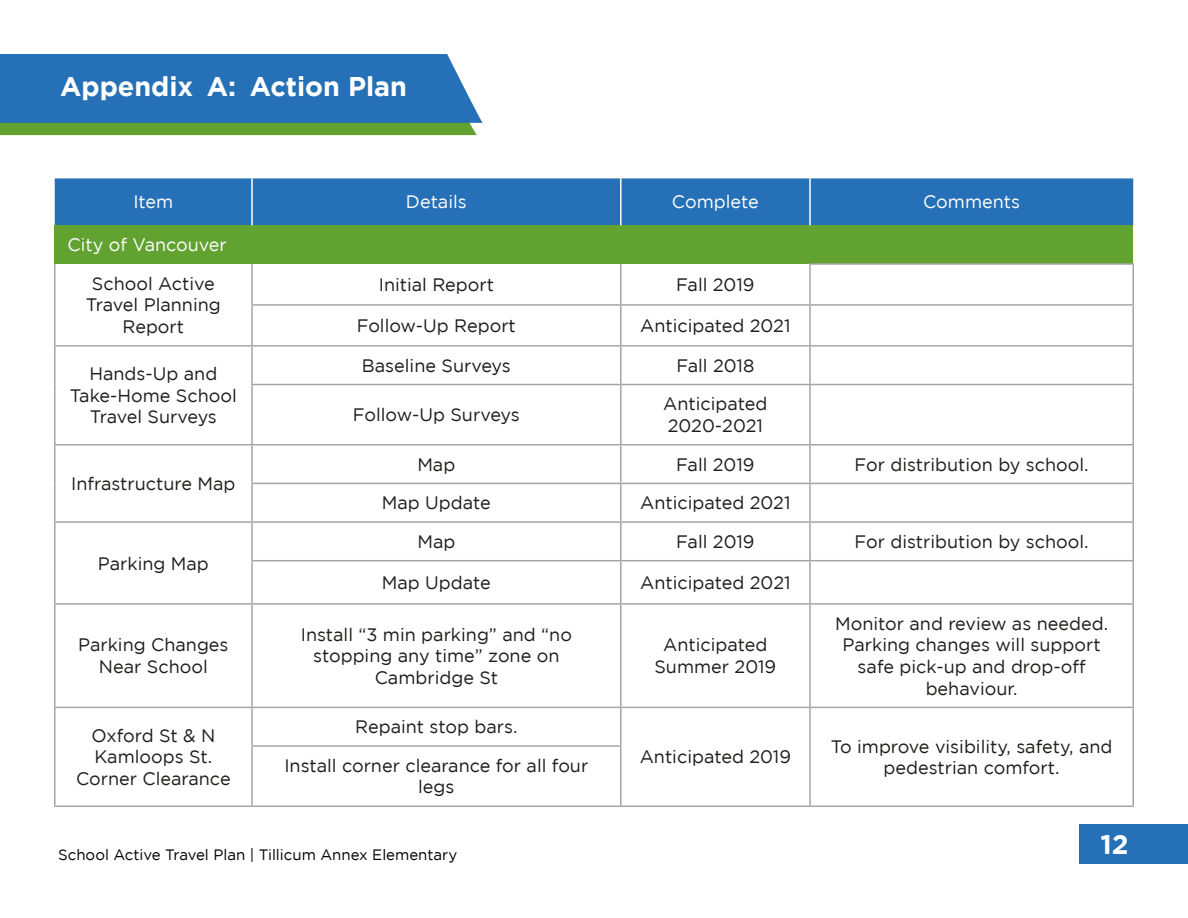
<style>
.page{position:relative;width:1188px;height:918px;background:#fff}
.page>*{position:absolute;margin:0;border:0;box-sizing:border-box;transform-origin:0 0}
.Page_Number{font:700 27px "Gotham";color:#fff}
.Table_Body{font:18px/21.6px "Gotham";color:#1d1d1b;text-align:center}
.Header_Style{font:18px "Gotham";color:#fff}
.Footnote{font:15px "Gotham";color:#000}
</style>
<div class="page">
<div style="left:1079px;top:824px;width:109px;height:40px;background:#2570b7"></div>
<svg style="left:0;top:54px;width:483px;height:81px;background:#357ca5"></svg>
<div style="left:55px;top:178px;width:1078px;height:47px;background:#2570b7"></div>
<div style="left:55px;top:225px;width:1078px;height:39px;background:#62a231"></div>
<hr style="left:809px;top:178px;width:2px;height:47px;background:#fff">
<hr style="left:620px;top:178px;width:2px;height:47px;background:#fff">
<hr style="left:251px;top:178px;width:2px;height:47px;background:#fff">
<hr style="left:251px;top:264px;width:2px;height:40px;background:#a6a5a5">
<hr style="left:251px;top:385px;width:2px;height:59px;background:#a6a5a5">
<hr style="left:251px;top:446px;width:2px;height:37px;background:#a6a5a5">
<hr style="left:54px;top:264px;width:2px;height:41px;background:#a6a5a5">
<hr style="left:54px;top:305px;width:2px;height:40px;background:#a6a5a5">
<hr style="left:54px;top:523px;width:2px;height:38px;background:#a6a5a5">
<hr style="left:54px;top:561px;width:2px;height:42px;background:#a6a5a5">
<hr style="left:54px;top:345px;width:198px;height:2px;background:#a6a5a5">
<hr style="left:54px;top:347px;width:2px;height:38px;background:#a6a5a5">
<hr style="left:54px;top:385px;width:2px;height:59px;background:#a6a5a5">
<hr style="left:54px;top:444px;width:198px;height:2px;background:#a6a5a5">
<hr style="left:54px;top:446px;width:2px;height:37px;background:#a6a5a5">
<hr style="left:54px;top:483px;width:2px;height:38px;background:#a6a5a5">
<hr style="left:54px;top:521px;width:198px;height:2px;background:#a6a5a5">
<hr style="left:251px;top:304px;width:370px;height:2px;background:#a6a5a5">
<hr style="left:251px;top:306px;width:2px;height:39px;background:#a6a5a5">
<hr style="left:621px;top:304px;width:189px;height:2px;background:#a6a5a5">
<hr style="left:810px;top:345px;width:324px;height:2px;background:#a6a5a5">
<hr style="left:810px;top:384px;width:324px;height:1px;background:#a6a5a5">
<hr style="left:252px;top:444px;width:369px;height:2px;background:#a6a5a5">
<hr style="left:621px;top:444px;width:189px;height:2px;background:#a6a5a5">
<hr style="left:810px;top:444px;width:324px;height:2px;background:#a6a5a5">
<hr style="left:251px;top:483px;width:370px;height:1px;background:#a6a5a5">
<hr style="left:251px;top:484px;width:2px;height:37px;background:#a6a5a5">
<hr style="left:252px;top:345px;width:369px;height:2px;background:#a6a5a5">
<hr style="left:251px;top:347px;width:2px;height:37px;background:#a6a5a5">
<hr style="left:621px;top:345px;width:189px;height:2px;background:#a6a5a5">
<hr style="left:251px;top:384px;width:370px;height:1px;background:#a6a5a5">
<hr style="left:252px;top:521px;width:369px;height:2px;background:#a6a5a5">
<hr style="left:621px;top:521px;width:189px;height:2px;background:#a6a5a5">
<hr style="left:1132px;top:523px;width:2px;height:37px;background:#a6a5a5">
<hr style="left:1132px;top:306px;width:2px;height:39px;background:#a6a5a5">
<hr style="left:1132px;top:347px;width:2px;height:37px;background:#a6a5a5">
<hr style="left:1132px;top:385px;width:2px;height:59px;background:#a6a5a5">
<hr style="left:1132px;top:446px;width:2px;height:37px;background:#a6a5a5">
<hr style="left:809px;top:263px;width:325px;height:2px;background:#a6a5a5">
<hr style="left:1132px;top:265px;width:2px;height:39px;background:#a6a5a5">
<hr style="left:810px;top:304px;width:324px;height:2px;background:#a6a5a5">
<hr style="left:810px;top:483px;width:324px;height:1px;background:#a6a5a5">
<hr style="left:1132px;top:484px;width:2px;height:37px;background:#a6a5a5">
<hr style="left:810px;top:521px;width:324px;height:2px;background:#a6a5a5">
<hr style="left:621px;top:384px;width:189px;height:1px;background:#a6a5a5">
<hr style="left:621px;top:483px;width:189px;height:1px;background:#a6a5a5">
<hr style="left:1132px;top:561px;width:2px;height:42px;background:#a6a5a5">
<hr style="left:620px;top:264px;width:2px;height:40px;background:#a6a5a5">
<hr style="left:809px;top:265px;width:2px;height:39px;background:#a6a5a5">
<hr style="left:620px;top:306px;width:2px;height:39px;background:#a6a5a5">
<hr style="left:809px;top:306px;width:2px;height:39px;background:#a6a5a5">
<hr style="left:620px;top:347px;width:2px;height:37px;background:#a6a5a5">
<hr style="left:809px;top:347px;width:2px;height:37px;background:#a6a5a5">
<hr style="left:620px;top:385px;width:2px;height:59px;background:#a6a5a5">
<hr style="left:809px;top:385px;width:2px;height:59px;background:#a6a5a5">
<hr style="left:620px;top:446px;width:2px;height:37px;background:#a6a5a5">
<hr style="left:809px;top:446px;width:2px;height:37px;background:#a6a5a5">
<hr style="left:620px;top:484px;width:2px;height:37px;background:#a6a5a5">
<hr style="left:809px;top:484px;width:2px;height:37px;background:#a6a5a5">
<hr style="left:54px;top:707px;width:198px;height:1px;background:#a6a5a5">
<hr style="left:252px;top:707px;width:369px;height:1px;background:#a6a5a5">
<hr style="left:621px;top:707px;width:189px;height:1px;background:#a6a5a5">
<hr style="left:810px;top:707px;width:324px;height:1px;background:#a6a5a5">
<hr style="left:251px;top:745px;width:371px;height:2px;background:#a6a5a5">
<hr style="left:54px;top:806px;width:198px;height:1px;background:#a6a5a5">
<hr style="left:252px;top:806px;width:369px;height:1px;background:#a6a5a5">
<hr style="left:621px;top:806px;width:189px;height:1px;background:#a6a5a5">
<hr style="left:810px;top:806px;width:324px;height:1px;background:#a6a5a5">
<hr style="left:54px;top:603px;width:198px;height:2px;background:#a6a5a5">
<hr style="left:54px;top:605px;width:2px;height:102px;background:#a6a5a5">
<hr style="left:252px;top:603px;width:369px;height:2px;background:#a6a5a5">
<hr style="left:251px;top:605px;width:2px;height:102px;background:#a6a5a5">
<hr style="left:621px;top:603px;width:189px;height:2px;background:#a6a5a5">
<hr style="left:620px;top:605px;width:2px;height:102px;background:#a6a5a5">
<hr style="left:810px;top:603px;width:324px;height:2px;background:#a6a5a5">
<hr style="left:809px;top:605px;width:2px;height:102px;background:#a6a5a5">
<hr style="left:1132px;top:605px;width:2px;height:102px;background:#a6a5a5">
<hr style="left:54px;top:708px;width:2px;height:38px;background:#a6a5a5">
<hr style="left:251px;top:708px;width:2px;height:37px;background:#a6a5a5">
<hr style="left:620px;top:708px;width:2px;height:37px;background:#a6a5a5">
<hr style="left:809px;top:708px;width:2px;height:38px;background:#a6a5a5">
<hr style="left:1132px;top:708px;width:2px;height:38px;background:#a6a5a5">
<hr style="left:54px;top:746px;width:2px;height:60px;background:#a6a5a5">
<hr style="left:251px;top:747px;width:2px;height:59px;background:#a6a5a5">
<hr style="left:620px;top:747px;width:2px;height:59px;background:#a6a5a5">
<hr style="left:809px;top:746px;width:2px;height:60px;background:#a6a5a5">
<hr style="left:1132px;top:746px;width:2px;height:60px;background:#a6a5a5">
<hr style="left:251px;top:523px;width:2px;height:37px;background:#a6a5a5">
<hr style="left:620px;top:523px;width:2px;height:37px;background:#a6a5a5">
<hr style="left:809px;top:523px;width:2px;height:37px;background:#a6a5a5">
<hr style="left:251px;top:560px;width:370px;height:1px;background:#a6a5a5">
<hr style="left:251px;top:561px;width:2px;height:42px;background:#a6a5a5">
<hr style="left:621px;top:560px;width:189px;height:1px;background:#a6a5a5">
<hr style="left:620px;top:561px;width:2px;height:42px;background:#a6a5a5">
<hr style="left:810px;top:560px;width:324px;height:1px;background:#a6a5a5">
<hr style="left:809px;top:561px;width:2px;height:42px;background:#a6a5a5">
<p class="Page_Number" style="left:60px;top:71px;width:348px">Appendix A: Action Plan</p>
<p class="Header_Style" style="left:133px;top:192px;width:42px">Item</p>
<p class="Header_Style" style="left:406px;top:192px;width:62px">Details</p>
<p class="Header_Style" style="left:672px;top:192px;width:88px">Complete</p>
<p class="Header_Style" style="left:923px;top:192px;width:98px">Comments</p>
<p class="Header_Style" style="left:68px;top:235px;width:161px">City of Vancouver</p>
<p class="Table_Body" style="left:86px;top:272px;width:136px">School Active<br>Travel Planning<br>Report</p>
<p class="Table_Body" style="left:379px;top:274px;width:117px">Initial Report</p>
<p class="Table_Body" style="left:676px;top:274px;width:80px">Fall 2019</p>
<p class="Table_Body" style="left:357px;top:315px;width:161px">Follow-Up Report</p>
<p class="Table_Body" style="left:640px;top:315px;width:152px">Anticipated 2021</p>
<p class="Table_Body" style="left:70px;top:363px;width:168px">Hands-Up and<br>Take-Home School<br>Travel Surveys</p>
<p class="Table_Body" style="left:71px;top:473px;width:166px">Infrastructure Map</p>
<p class="Table_Body" style="left:98px;top:552px;width:112px">Parking Map</p>
<p class="Table_Body" style="left:362px;top:354px;width:151px">Baseline Surveys</p>
<p class="Table_Body" style="left:676px;top:354px;width:79px">Fall 2018</p>
<p class="Table_Body" style="left:353px;top:404px;width:168px">Follow-Up Surveys</p>
<p class="Table_Body" style="left:663px;top:393px;width:106px;text-align:left">Anticipated<br>2020-2021</p>
<p class="Table_Body" style="left:417px;top:453px;width:39px">Map</p>
<p class="Table_Body" style="left:676px;top:453px;width:80px">Fall 2019</p>
<p class="Table_Body" style="left:855px;top:453px;width:236px">For distribution by school.</p>
<p class="Table_Body" style="left:382px;top:492px;width:110px">Map Update</p>
<p class="Table_Body" style="left:640px;top:492px;width:152px">Anticipated 2021</p>
<p class="Table_Body" style="left:417px;top:530px;width:39px">Map</p>
<p class="Table_Body" style="left:676px;top:530px;width:80px">Fall 2019</p>
<p class="Table_Body" style="left:855px;top:530px;width:236px">For distribution by school.</p>
<p class="Table_Body" style="left:382px;top:571px;width:110px">Map Update</p>
<p class="Table_Body" style="left:640px;top:571px;width:152px">Anticipated 2021</p>
<p class="Table_Body" style="left:78px;top:634px;width:152px">Parking Changes<br>Near School</p>
<p class="Table_Body" style="left:301px;top:623px;width:273px">Install “3 min parking” and “no stopping any time” zone on<br>Cambridge St</p>
<p class="Table_Body" style="left:654px;top:634px;width:123px">Anticipated<br>Summer 2019</p>
<p class="Table_Body" style="left:835px;top:612px;width:274px">Monitor and review as needed.<br>Parking changes will support safe pick-up and drop-off behaviour.</p>
<p class="Table_Body" style="left:76px;top:724px;width:156px">Oxford St &amp; N<br>Kamloops St.<br>Corner Clearance</p>
<p class="Table_Body" style="left:355px;top:716px;width:164px">Repaint stop bars.</p>
<p class="Table_Body" style="left:831px;top:735px;width:283px">To improve visibility, safety, and</p>
<p class="Table_Body" style="left:640px;top:746px;width:153px">Anticipated 2019</p>
<p class="Table_Body" style="left:284px;top:754px;width:305px">Install corner clearance for all four</p>
<p class="Table_Body" style="left:884px;top:757px;width:177px">pedestrian comfort.</p>
<p class="Table_Body" style="left:418px;top:776px;width:38px">legs</p>
<p class="Footnote" style="left:58px;top:846px;width:400px">School Active Travel Plan | Tillicum Annex Elementary</p>
<p class="Page_Number" style="left:1101px;top:829px;width:30px">12</p>
</div>
